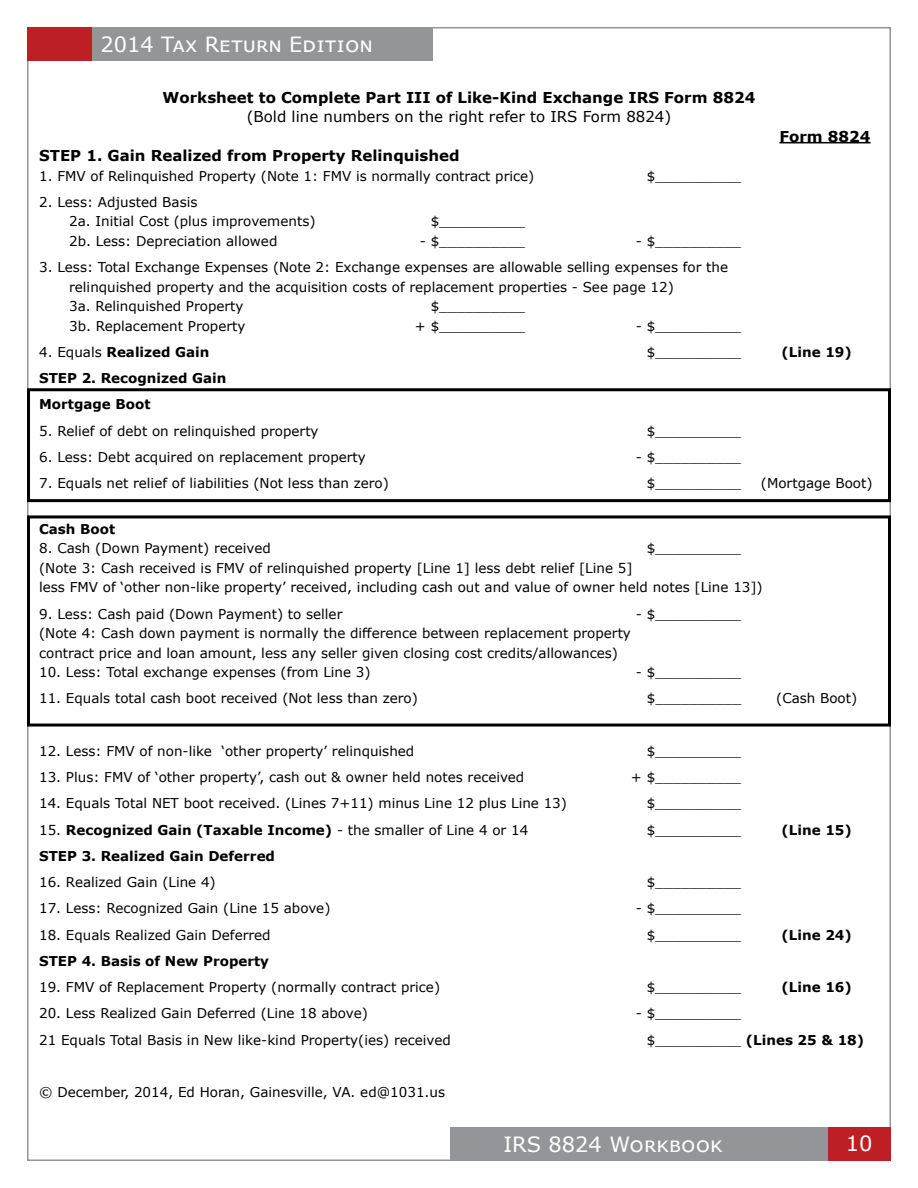
<style>
.page{position:relative;width:918px;height:1188px;background:#fff}
.page>*{position:absolute;margin:0;border:0;box-sizing:border-box;transform-origin:0 0}
.t1{font:21px "Verdana";color:#fff}
.t2{font:700 15px "Verdana";color:#000}
.t3{font:15px "Verdana";color:#000}
.t4{font:13.5px/19.5px "Verdana";color:#000}
.t5{font:700 13.5px/26.2px "Verdana";color:#000}
.s1{font-weight:400}
</style>
<div class="page">
<div style="left:92px;top:27px;width:341px;height:34px;background:#939598"></div>
<div style="left:27px;top:27px;width:65px;height:34px;background:#be1f24"></div>
<div style="left:826px;top:1127px;width:65px;height:34px;background:#be1f24"></div>
<div style="left:450px;top:1127px;width:377px;height:34px;background:#939598"></div>
<hr style="left:779px;top:142px;width:92px;height:1px;background:#000">
<div style="left:27px;top:388px;width:864px;height:114px;border:3px solid #000"></div>
<div style="left:27px;top:515px;width:864px;height:212px;border:3px solid #000"></div>
<h1 class="t1" style="left:100px;top:30px;width:274px">2014 Tax Return Edition</h1>
<p class="t2" style="left:163px;top:87px;width:594px">Worksheet to Complete Part III of Like-Kind Exchange IRS Form 8824</p>
<p class="t3" style="left:247px;top:106px;width:426px">(Bold line numbers on the right refer to IRS Form 8824)</p>
<p class="t2" style="left:39px;top:145px;width:422px">STEP 1. Gain Realized from Property Relinquished</p>
<p class="t4" style="left:39px;top:166px;width:497px">1. FMV of Relinquished Property (Note 1: FMV is normally contract price)</p>
<p class="t4" style="left:647px;top:166px;width:96px">$__________</p>
<p class="t4" style="left:69px;top:192px;width:248px;text-indent:-30px">2. Less: Adjusted Basis<br>2a. Initial Cost (plus improvements)</p>
<p class="t4" style="left:431px;top:212px;width:96px">$__________</p>
<p class="t4" style="left:69px;top:231px;width:210px">2b. Less: Depreciation allowed</p>
<p class="t4" style="left:420px;top:231px;width:107px">- $__________</p>
<p class="t4" style="left:636px;top:231px;width:107px">- $__________</p>
<p class="t4" style="left:69px;top:257px;width:661px;text-indent:-30px">3. Less: Total Exchange Expenses (Note 2: Exchange expenses are allowable selling expenses for the relinquished property and the acquisition costs of replacement properties - See page 12)<br>3a. Relinquished Property</p>
<p class="t4" style="left:431px;top:296px;width:96px">$__________</p>
<p class="t2" style="left:779px;top:126px;width:93px">Form 8824</p>
<p class="t4" style="left:69px;top:316px;width:178px">3b. Replacement Property</p>
<p class="t4" style="left:415px;top:316px;width:112px">+ $__________</p>
<p class="t4" style="left:636px;top:316px;width:107px">- $__________</p>
<p class="t5" style="left:39px;top:339px;width:172px"><span class="s1">4. Equals</span> Realized Gain</p>
<p class="t4" style="left:647px;top:342px;width:96px">$__________</p>
<p class="t5" style="left:782px;top:339px;width:72px">(Line 19)</p>
<p class="t5" style="left:39px;top:365px;width:189px">STEP 2. Recognized Gain<br>Mortgage Boot</p>
<p class="t4" style="left:39px;top:421px;width:281px">5. Relief of debt on relinquished property</p>
<p class="t4" style="left:647px;top:421px;width:96px">$__________</p>
<p class="t4" style="left:39px;top:447px;width:328px">6. Less: Debt acquired on replacement property</p>
<p class="t4" style="left:636px;top:447px;width:107px">- $__________</p>
<p class="t4" style="left:39px;top:473px;width:351px">7. Equals net relief of liabilities (Not less than zero)</p>
<p class="t4" style="left:647px;top:473px;width:96px">$__________</p>
<p class="t4" style="left:761px;top:473px;width:113px">(Mortgage Boot)</p>
<p class="t5" style="left:39px;top:516px;width:78px">Cash Boot</p>
<p class="t4" style="left:39px;top:539px;width:233px">8. Cash (Down Payment) received</p>
<p class="t4" style="left:647px;top:539px;width:96px">$__________</p>
<p class="t4" style="left:39px;top:558px;width:725px">(Note 3: Cash received is FMV of relinquished property [Line 1] less debt relief [Line 5]<br>less FMV of ‘other non-like property’ received, including cash out and value of owner held notes [Line 13])</p>
<p class="t4" style="left:39px;top:604px;width:305px">9. Less: Cash paid (Down Payment) to seller</p>
<p class="t4" style="left:636px;top:604px;width:107px">- $__________</p>
<p class="t4" style="left:39px;top:623px;width:593px">(Note 4: Cash down payment is normally the difference between replacement property contract price and loan amount, less any seller given closing cost credits/allowances)</p>
<p class="t4" style="left:39px;top:662px;width:333px">10. Less: Total exchange expenses (from Line 3)</p>
<p class="t4" style="left:636px;top:662px;width:107px">- $__________</p>
<p class="t4" style="left:39px;top:689px;width:380px">11. Equals total cash boot received (Not less than zero)</p>
<p class="t4" style="left:647px;top:689px;width:96px">$__________</p>
<p class="t4" style="left:776px;top:689px;width:83px">(Cash Boot)</p>
<p class="t4" style="left:39px;top:741px;width:377px">12. Less: FMV of non-like ‘other property’ relinquished</p>
<p class="t4" style="left:647px;top:741px;width:96px">$__________</p>
<p class="t4" style="left:39px;top:767px;width:487px">13. Plus: FMV of ‘other property’, cash out &amp; owner held notes received</p>
<p class="t4" style="left:631px;top:767px;width:112px">+ $__________</p>
<p class="t4" style="left:39px;top:794px;width:529px">14. Equals Total NET boot received. (Lines 7+11) minus Line 12 plus Line 13)</p>
<p class="t4" style="left:647px;top:794px;width:96px">$__________</p>
<p class="t5" style="left:39px;top:816px;width:491px"><span class="s1">15.</span> Recognized Gain (Taxable Income) <span class="s1">- the smaller of Line 4 or 14</span></p>
<p class="t4" style="left:647px;top:820px;width:96px">$__________</p>
<p class="t5" style="left:782px;top:816px;width:72px">(Line 15)</p>
<p class="t5" style="left:39px;top:843px;width:237px">STEP 3. Realized Gain Deferred</p>
<p class="t4" style="left:39px;top:872px;width:178px">16. Realized Gain (Line 4)</p>
<p class="t4" style="left:647px;top:872px;width:96px">$__________</p>
<p class="t4" style="left:39px;top:899px;width:293px">17. Less: Recognized Gain (Line 15 above)</p>
<p class="t4" style="left:636px;top:899px;width:107px">- $__________</p>
<p class="t4" style="left:39px;top:925px;width:233px">18. Equals Realized Gain Deferred</p>
<p class="t4" style="left:647px;top:925px;width:96px">$__________</p>
<p class="t5" style="left:782px;top:921px;width:72px">(Line 24)</p>
<p class="t5" style="left:39px;top:948px;width:231px">STEP 4. Basis of New Property</p>
<p class="t4" style="left:39px;top:977px;width:403px">19. FMV of Replacement Property (normally contract price)</p>
<p class="t4" style="left:647px;top:977px;width:96px">$__________</p>
<p class="t5" style="left:782px;top:974px;width:72px">(Line 16)</p>
<p class="t4" style="left:39px;top:1004px;width:330px">20. Less Realized Gain Deferred (Line 18 above)</p>
<p class="t4" style="left:636px;top:1004px;width:107px">- $__________</p>
<p class="t4" style="left:39px;top:1030px;width:413px">21 Equals Total Basis in New like-kind Property(ies) received</p>
<p class="t5" style="left:647px;top:1026px;width:219px"><span class="s1">$__________</span> (Lines 25 &amp; 18)</p>
<p class="t4" style="left:39px;top:1082px;width:407px">© December, 2014, Ed Horan, Gainesville, VA. ed@1031.us</p>
<h1 class="t1" style="left:503px;top:1130px;width:221px">IRS 8824 Workbook</h1>
<h1 class="t1" style="left:846px;top:1129px;width:28px">10</h1>
</div>
